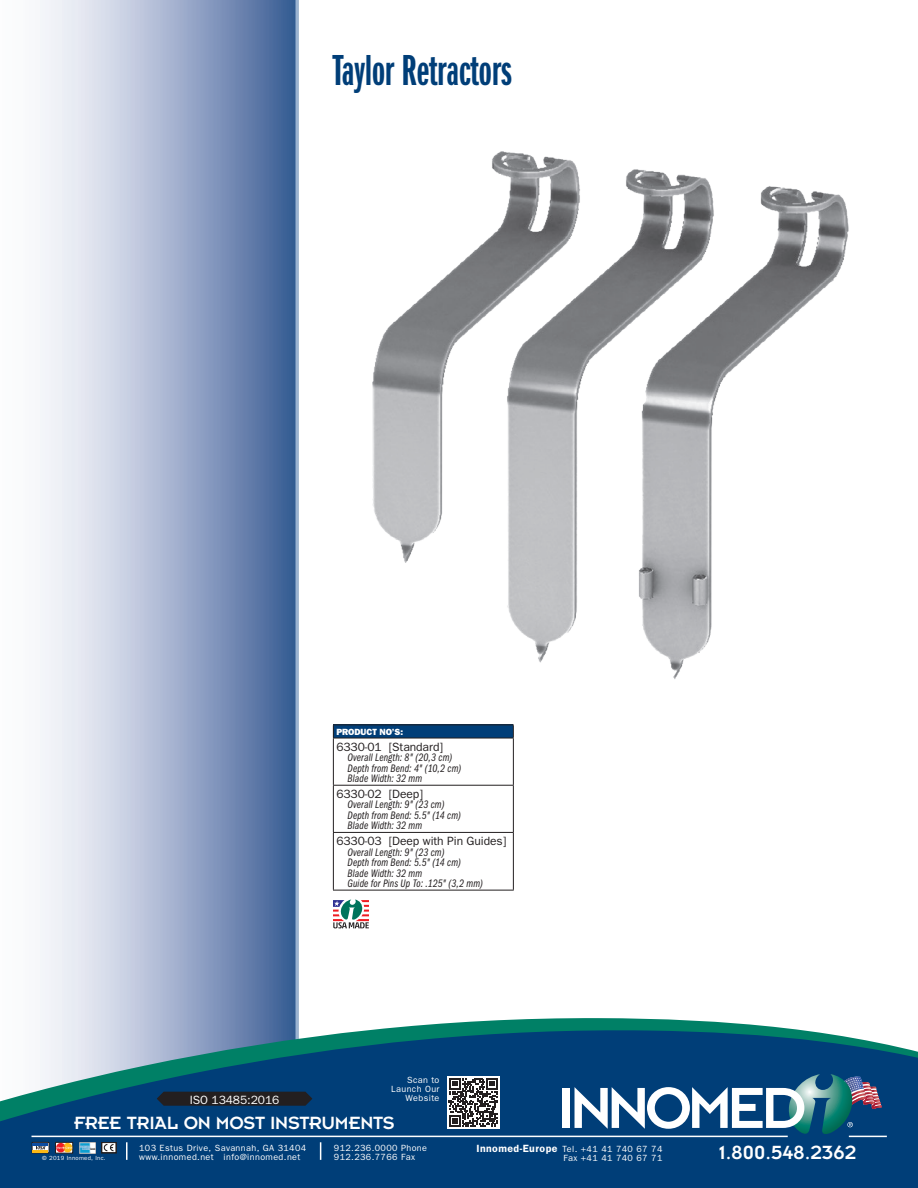
<style>
.page{position:relative;width:918px;height:1188px;background:#fff}
.page>*{position:absolute;margin:0;border:0;box-sizing:border-box;transform-origin:0 0}
.t1{font:45px "ITC Franklin Gothic Std Dm X Cp";color:#003e78}
.t2{font:21px "Insignia";color:#fff}
.t3{font:19.5px "Insignia";letter-spacing:-.01em;color:#fff}
.t4{font:12px "Franklin Gothic";letter-spacing:-.005em;color:#231f20}
.t5{font:12px "Franklin Gothic";letter-spacing:-.005em;color:#fff}
.t6{font:11.25px/10.5px "ITC Franklin Gothic Std Bk Cp It";letter-spacing:.01em;color:#231f20}
.t7{font:9px/9px "Franklin Gothic";letter-spacing:.045em;color:#fff}
.t8{font:800 9px "Franklin Gothic";letter-spacing:-.005em;color:#fff}
.t9{font:6px "Franklin Gothic";letter-spacing:.045em;color:#fff}
.s1{font-weight:600;font-size:10.5px}
</style>
<div class="page">
<svg style="left:40px;top:0;width:256px;height:1018px;background:#a3b1ce"></svg>
<hr style="left:296px;top:0;width:2px;height:1044px;background:#cfd6e6">
<div style="left:333px;top:725px;width:180px;height:13px;background:#003e78"></div>
<hr style="left:333px;top:785px;width:181px;height:1px;background:#231f20">
<hr style="left:333px;top:832px;width:181px;height:1px;background:#231f20">
<hr style="left:333px;top:890px;width:181px;height:1px;background:#231f20">
<hr style="left:333px;top:738px;width:1px;height:47px;background:#231f20">
<hr style="left:513px;top:738px;width:1px;height:47px;background:#231f20">
<hr style="left:333px;top:786px;width:1px;height:46px;background:#231f20">
<hr style="left:513px;top:786px;width:1px;height:46px;background:#231f20">
<hr style="left:333px;top:833px;width:1px;height:57px;background:#231f20">
<hr style="left:513px;top:833px;width:1px;height:57px;background:#231f20">
<hr style="left:333px;top:724px;width:181px;height:1px;background:#231f20">
<svg style="left:333px;top:725px;width:1px;height:13px"></svg>
<svg style="left:513px;top:725px;width:1px;height:13px"></svg>
<hr style="left:333px;top:738px;width:181px;height:1px;background:#231f20">
<svg style="left:333px;top:899px;width:36px;height:29px"></svg>
<img style="left:372px;top:151px;width:477px;height:528px">
<svg style="left:0;top:1018px;width:918px;height:170px;background:#225e88"></svg>
<svg style="left:32px;top:1142px;width:17px;height:11px"></svg>
<hr style="left:33px;top:1143px;width:15px;height:3px;background:#0d4da1">
<svg style="left:55px;top:1142px;width:18px;height:11px"></svg>
<img style="left:79px;top:1142px;width:17px;height:11px">
<div style="left:101px;top:1142px;width:15px;height:11px;border:1px solid #231f20"></div>
<svg style="left:104px;top:1144px;width:10px;height:7px"></svg>
<div style="left:102px;top:1142px;width:14px;height:11px;border:1px solid #231f20"></div>
<div style="left:447px;top:1076px;width:52px;height:52px;background:#fff"></div>
<svg style="left:449px;top:1078px;width:49px;height:49px"></svg>
<div style="left:563px;top:1088px;width:7px;height:40px;background:#fff"></div>
<svg style="left:575px;top:1074px;width:307px;height:62px"></svg>
<svg style="left:157px;top:1092px;width:155px;height:14px;background:#202025"></svg>
<h1 class="t1" style="left:333px;top:46px;width:180px">Taylor Retractors</h1>
<p class="t8" style="left:336px;top:727px;width:68px">PRODUCT NO’S:</p>
<p class="t4" style="left:336px;top:740px;width:108px">6330-01 [Standard]</p>
<p class="t6" style="left:348px;top:752px;width:115px">Overall Length: 8" (20,3 cm)<br>Depth from Bend: 4" (10,2 cm)<br>Blade Width: 32 mm</p>
<p class="t4" style="left:336px;top:787px;width:88px">6330-02 [Deep]</p>
<p class="t6" style="left:348px;top:800px;width:115px">Overall Length: 9" (23 cm)<br>Depth from Bend: 5.5" (14 cm)<br>Blade Width: 32 mm</p>
<p class="t4" style="left:336px;top:834px;width:171px">6330-03 [Deep with Pin Guides]</p>
<p class="t6" style="left:348px;top:847px;width:137px">Overall Length: 9" (23 cm)<br>Depth from Bend: 5.5" (14 cm)<br>Blade Width: 32 mm<br>Guide for Pins Up To: .125" (3,2 mm)</p>
<p class="t7" style="left:391px;top:1076px;width:50px;text-align:right">Scan to<br>Launch Our</p>
<p class="t5" style="left:190px;top:1093px;width:91px">ISO 13485:2016</p>
<p class="t7" style="left:406px;top:1094px;width:35px">Website</p>
<h3 class="t3" style="left:74px;top:1113px;width:322px">FREE TRIAL ON MOST INSTRUMENTS</h3>
<p class="t7" style="left:139px;top:1143px;width:169px">103 Estus Drive, Savannah, GA 31404 www.innomed.net info@innomed.net</p>
<p class="t7" style="left:334px;top:1143px;width:95px">912.236.0000 Phone<br>912.236.7766 Fax</p>
<p class="t7" style="left:476px;top:1145px;width:188px"><span class="s1">Innomed-Europe</span> Tel. +41 41 740 67 74</p>
<p class="t9" style="left:42px;top:1154px;width:65px">© 2019 Innomed, Inc.</p>
<p class="t7" style="left:563px;top:1154px;width:100px">Fax +41 41 740 67 71</p>
<h2 class="t2" style="left:719px;top:1142px;width:139px">1.800.548.2362</h2>
</div>
